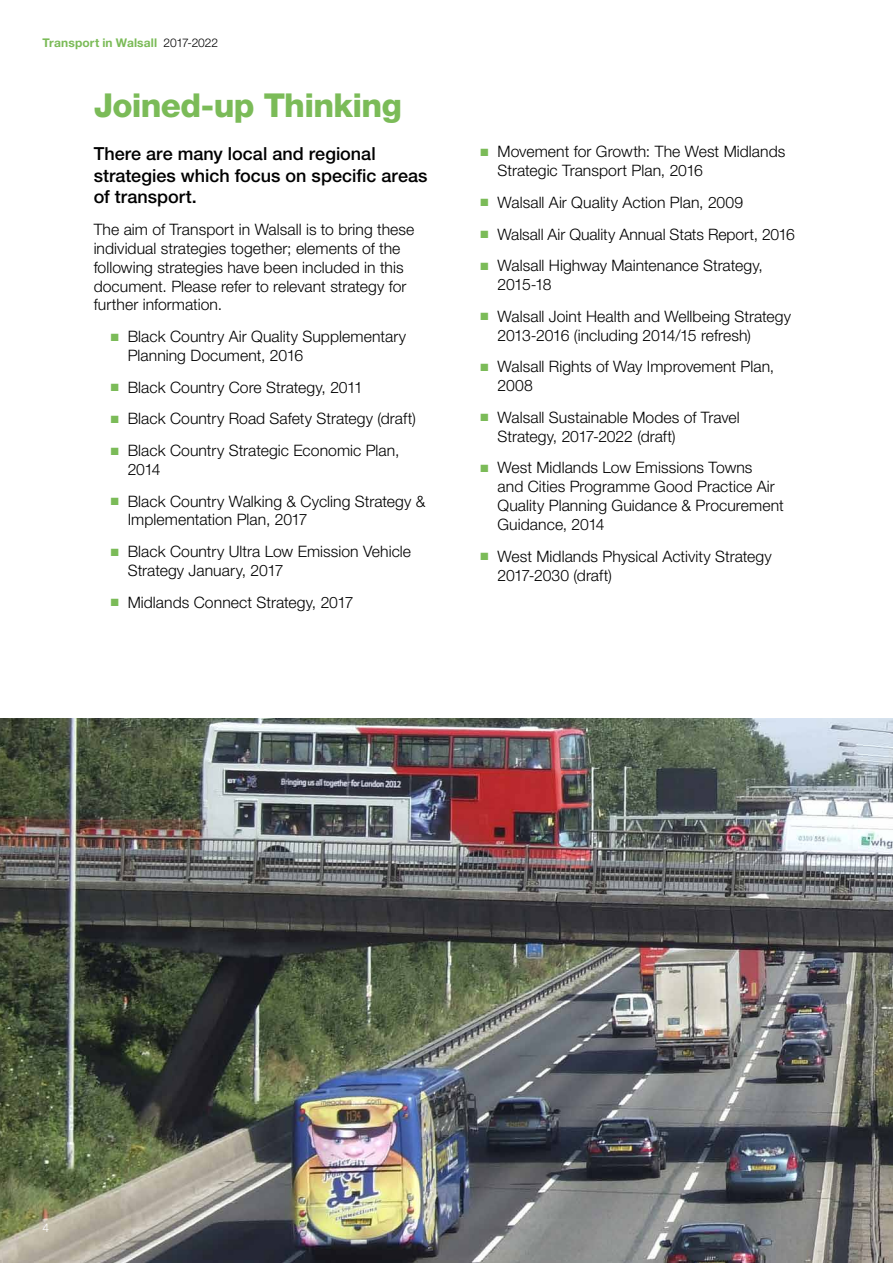
<style>
.page{position:relative;width:893px;height:1263px;background:#fff}
.page>*{position:absolute;margin:0;border:0;box-sizing:border-box;transform-origin:0 0}
.t1{font:800 33px "Helvetica Neue LT Std";letter-spacing:-.02em;color:#7bbb58}
.t2{font:500 18px/21.6px "Helvetica Neue LT Std";color:#000}
.t3{font:300 15.75px/18.9px "Helvetica Neue LT Std";letter-spacing:.005em;color:#000}
.t4{font:700 12px "Helvetica Neue LT Std";letter-spacing:.015em;color:#7bbb58}
.t5{font:300 12px "Helvetica Neue LT Std";color:#fff}
.s1{font-weight:300;color:#000}
.s2{color:#7bbb58}
</style>
<div class="page">
<img style="left:0;top:719px;width:893px;height:544px">
<p class="t4" style="left:43px;top:35px;width:177px">Transport in Walsall <span class="s1">2017-2022</span></p>
<h1 class="t1" style="left:94px;top:86px;width:310px">Joined-up Thinking</h1>
<p class="t2" style="left:94px;top:143px;width:335px">There are many local and regional strategies which focus on specific areas of transport.</p>
<p class="t3" style="left:94px;top:219px;width:322px">The aim of Transport in Walsall is to bring these individual strategies together; elements of the following strategies have been included in this document. Please refer to relevant strategy for further information.</p>
<p class="t3" style="left:128px;top:327px;width:280px;text-indent:-17px"><span class="s2">■</span> Black Country Air Quality Supplementary<br>Planning Document, 2016</p>
<p class="t3" style="left:111px;top:377px;width:254px"><span class="s2">■</span> Black Country Core Strategy, 2011</p>
<p class="t3" style="left:111px;top:409px;width:307px"><span class="s2">■</span> Black Country Road Safety Strategy (draft)</p>
<p class="t3" style="left:128px;top:441px;width:273px;text-indent:-17px"><span class="s2">■</span> Black Country Strategic Economic Plan,<br>2014</p>
<p class="t3" style="left:128px;top:491px;width:299px;text-indent:-17px"><span class="s2">■</span> Black Country Walking &amp; Cycling Strategy &amp;<br>Implementation Plan, 2017</p>
<p class="t3" style="left:128px;top:542px;width:285px;text-indent:-17px"><span class="s2">■</span> Black Country Ultra Low Emission Vehicle<br>Strategy January, 2017</p>
<p class="t3" style="left:111px;top:592px;width:244px"><span class="s2">■</span> Midlands Connect Strategy, 2017</p>
<p class="t3" style="left:497px;top:142px;width:289px;text-indent:-17px"><span class="s2">■</span> Movement for Growth: The West Midlands<br>Strategic Transport Plan, 2016</p>
<p class="t3" style="left:480px;top:192px;width:264px"><span class="s2">■</span> Walsall Air Quality Action Plan, 2009</p>
<p class="t3" style="left:480px;top:224px;width:316px"><span class="s2">■</span> Walsall Air Quality Annual Stats Report, 2016</p>
<p class="t3" style="left:497px;top:256px;width:267px;text-indent:-17px"><span class="s2">■</span> Walsall Highway Maintenance Strategy,<br>2015-18</p>
<p class="t3" style="left:497px;top:306px;width:295px;text-indent:-17px"><span class="s2">■</span> Walsall Joint Health and Wellbeing Strategy<br>2013-2016 (including 2014/15 refresh)</p>
<p class="t3" style="left:497px;top:357px;width:278px;text-indent:-17px"><span class="s2">■</span> Walsall Rights of Way Improvement Plan,<br>2008</p>
<p class="t3" style="left:497px;top:407px;width:244px;text-indent:-17px"><span class="s2">■</span> Walsall Sustainable Modes of Travel<br>Strategy, 2017-2022 (draft)</p>
<p class="t3" style="left:497px;top:458px;width:288px;text-indent:-17px"><span class="s2">■</span> West Midlands Low Emissions Towns<br>and Cities Programme Good Practice Air<br>Quality Planning Guidance &amp; Procurement<br>Guidance, 2014</p>
<p class="t3" style="left:497px;top:546px;width:276px;text-indent:-17px"><span class="s2">■</span> West Midlands Physical Activity Strategy<br>2017-2030 (draft)</p>
<p class="t5" style="left:43px;top:1220px;width:8px">4</p>
</div>
